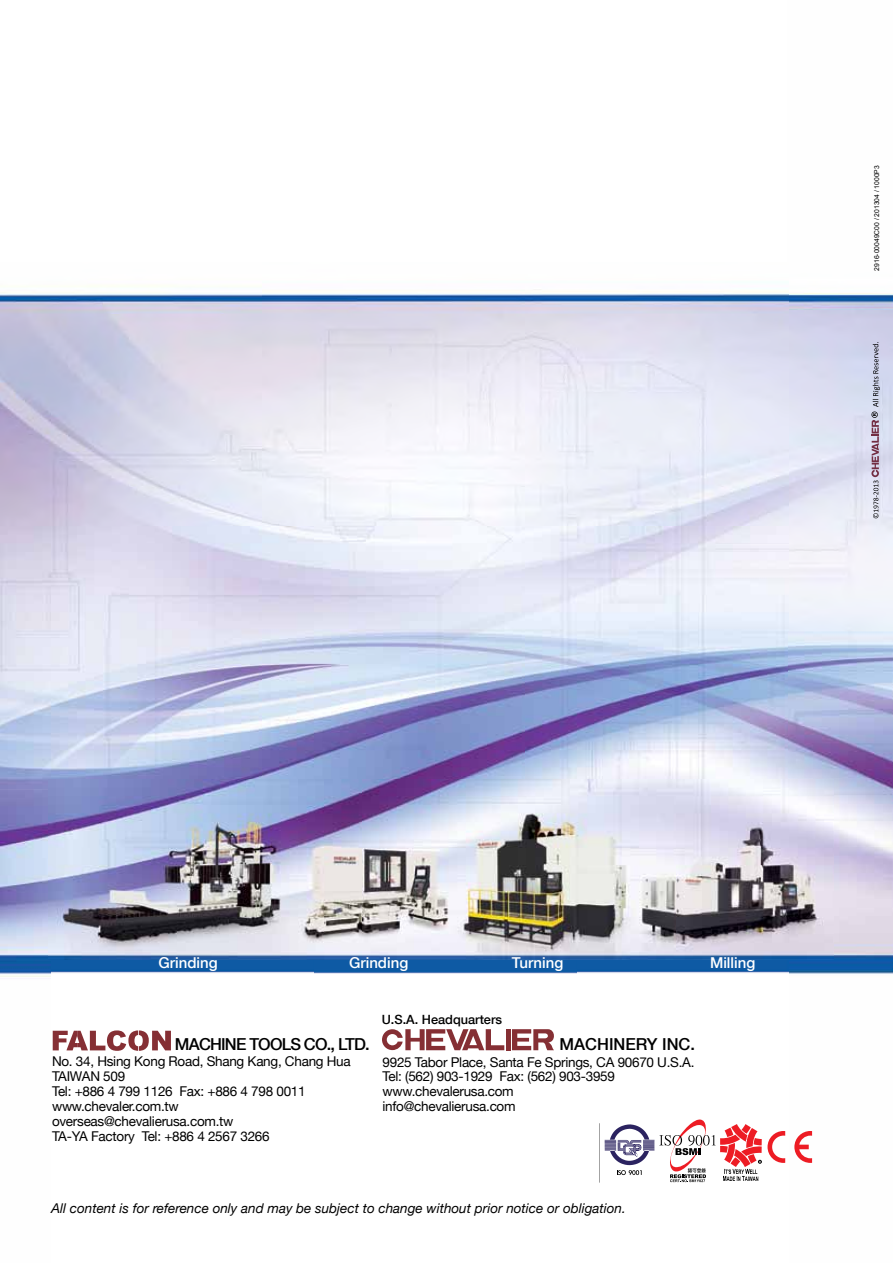
<style>
.page{position:relative;width:893px;height:1263px;background:#fff}
.page>*{position:absolute;margin:0;border:0;box-sizing:border-box;transform-origin:0 0}
.t1{font:500 16.5px "Helvetica Neue";letter-spacing:-.05em;color:#000}
.t2{font:500 16.5px "Helvetica Neue";color:#000}
.t3{font:500 15px "Helvetica Neue";color:#fff}
.t4{font:13.5px/15px "Helvetica Neue";letter-spacing:-.02em;color:#000}
.t5{font:italic 13.5px "Helvetica Neue";color:#000}
.t6{font:500 12.75px "Helvetica Neue";color:#000}
.t7{font:6.75px "Arial";color:#000}
</style>
<div class="page">
<img style="left:0;top:285px;width:788px;height:241px">
<img style="left:788px;top:291px;width:105px;height:872px">
<img style="left:0;top:526px;width:262px;height:263px">
<img style="left:262px;top:526px;width:526px;height:254px">
<img style="left:0;top:789px;width:52px;height:188px">
<img style="left:52px;top:959px;width:736px;height:224px">
<svg style="left:871px;top:342px;width:9px;height:176px;background:#b1a9bb"></svg>
<svg style="left:605px;top:1118px;width:207px;height:64px"></svg>
<svg style="left:53px;top:1030px;width:118px;height:21px"></svg>
<svg style="left:512px;top:1029px;width:44px;height:21px"></svg>
<hr style="left:506px;top:1029px;width:4px;height:21px;background:#852f34">
<svg style="left:382px;top:1029px;width:122px;height:21px"></svg>
<img style="left:48px;top:780px;width:786px;height:179px">
<p class="t7" style="left:872px;top:271px;width:107px;rotate:-90deg">2916-00049C00 / 201304 / 1000P3</p>
<p class="t3" style="left:159px;top:951px;width:61px">Grinding</p>
<p class="t3" style="left:349px;top:951px;width:61px">Grinding</p>
<p class="t3" style="left:512px;top:951px;width:53px">Turning</p>
<p class="t3" style="left:710px;top:951px;width:47px">Milling</p>
<p class="t6" style="left:382px;top:1009px;width:122px">U.S.A. Headquarters</p>
<p class="t1" style="left:175px;top:1031px;width:196px">MACHINE TOOLS CO., LTD.</p>
<p class="t2" style="left:559px;top:1031px;width:137px">MACHINERY INC.</p>
<p class="t4" style="left:383px;top:1053px;width:313px">9925 Tabor Place, Santa Fe Springs, CA 90670 U.S.A.<br>Tel: (562) 903-1929 Fax: (562) 903-3959 www.chevalerusa.com<br>info@chevalierusa.com</p>
<p class="t4" style="left:52px;top:1052px;width:300px">No. 34, Hsing Kong Road, Shang Kang, Chang Hua<br>TAIWAN 509<br>Tel: +886 4 799 1126 Fax: +886 4 798 0011 www.chevaler.com.tw overseas@chevalierusa.com.tw<br>TA-YA Factory Tel: +886 4 2567 3266</p>
<p class="t5" style="left:51px;top:1197px;width:576px">All content is for reference only and may be subject to change without prior notice or obligation.</p>
</div>
